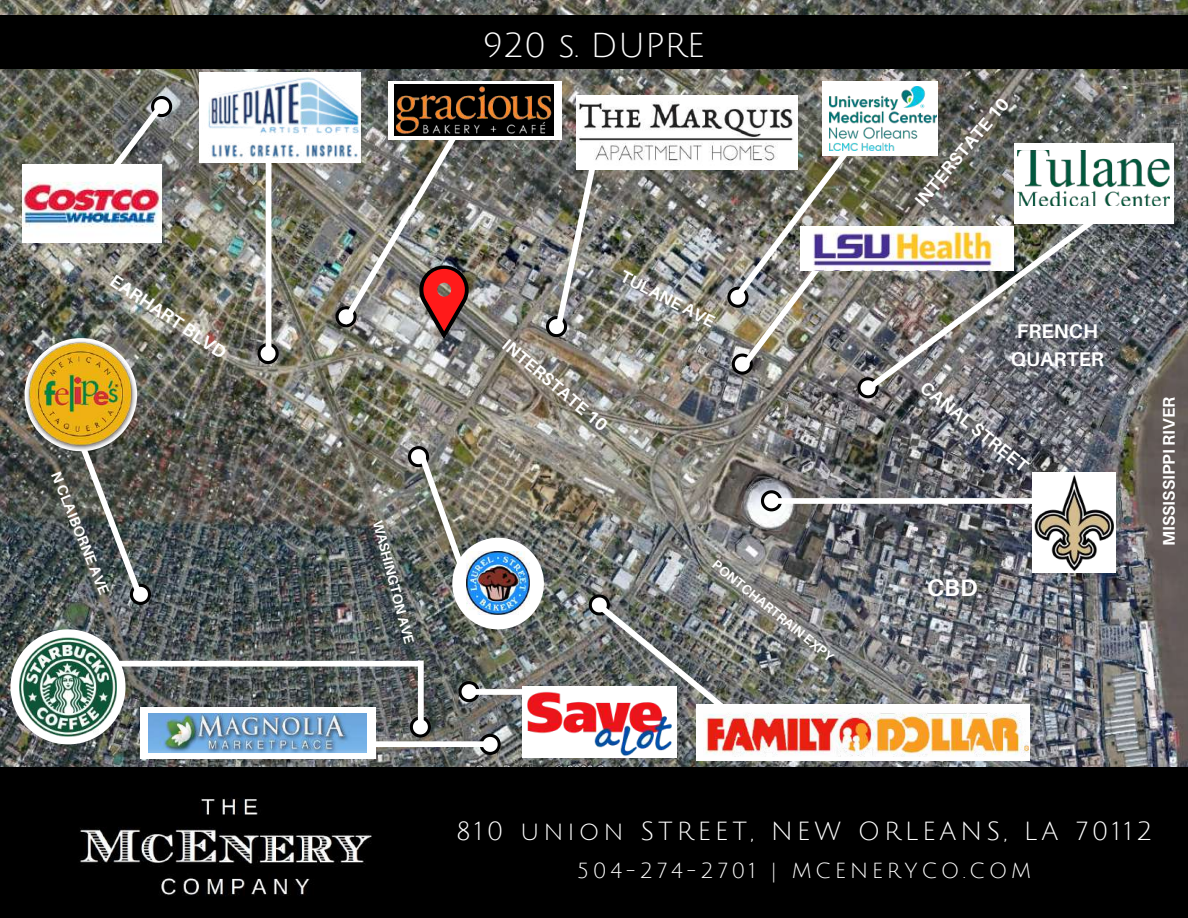
<style>
.page{position:relative;width:1188px;height:918px;background:#fff}
.page>*{position:absolute;margin:0;border:0;box-sizing:border-box;transform-origin:0 0}
.t1{font:33.75px "Julius Sans One";color:#fff}
.t2{font:25.5px "Julius Sans One";letter-spacing:.15em;color:#fff}
.t3{font:700 24px "Aileron";color:#fff}
.t4{font:21.3px "Julius Sans One";letter-spacing:.17em;color:#fff}
.t5{font:700 19.8px/27.3px "Aileron";color:#fff}
.t6{font:700 18px "Aileron";color:#fff}
.t7{font:700 17.4px "Aileron";color:#fff}
.t8{font:700 16.95px "Aileron";color:#fff}
.t9{font:700 16.8px "Aileron";color:#fff}
.t10{font:700 14.7px "Aileron";color:#fff}
.t11{font:700 13.95px "Aileron";color:#fff}
.t12{font:700 13.35px "Aileron";color:#fff}
</style>
<div class="page">
<img style="left:0;top:0;width:1188px;height:767px">
<div style="left:0;top:15px;width:1188px;height:54px;background:#000"></div>
<div style="left:0;top:767px;width:1188px;height:151px;background:#000"></div>
<img style="left:80px;top:798px;width:292px;height:98px">
<div style="left:1032px;top:473px;width:84px;height:100px;background:#fff"></div>
<img style="left:1101px;top:510px;width:12px;height:31px">
<img style="left:184px;top:72px;width:190px;height:24px">
<div style="left:823px;top:81px;width:115px;height:75px;background:#fff"></div>
<img style="left:848px;top:86px;width:77px;height:10px">
<svg style="left:388px;top:81px;width:174px;height:59px"></svg>
<div style="left:396px;top:85px;width:157px;height:11px;background:#000"></div>
<div style="left:140px;top:707px;width:235px;height:51px;background:#fff"></div>
<img style="left:522px;top:755px;width:155px;height:3px">
<div style="left:696px;top:705px;width:333px;height:56px;background:#fefefe"></div>
<div style="left:1014px;top:143px;width:160px;height:80px;background:#fff"></div>
<img style="left:1101px;top:158px;width:68px;height:48px">
<img style="left:11px;top:96px;width:1090px;height:659px">
<img style="left:800px;top:227px;width:214px;height:43px">
<p class="t6" style="left:119px;top:269px;width:137px;rotate:34deg">EARHART BLVD</p>
<p class="t10" style="left:64px;top:469px;width:132px;rotate:68deg">N CLAIBORNE AVE</p>
<h1 class="t1" style="left:483px;top:27px;width:224px">920 s. DUPRE</h1>
<p class="t11" style="left:386px;top:518px;width:128px;rotate:75deg">WASHINGTON AVE</p>
<p class="t7" style="left:512px;top:334px;width:133px;rotate:40deg">INTERSTATE 10</p>
<p class="t8" style="left:626px;top:266px;width:105px;rotate:27deg">TULANE AVE</p>
<p class="t12" style="left:719px;top:556px;width:153px;rotate:39deg">PONTCHARTRAIN EXPY</p>
<p class="t6" style="left:910px;top:197px;width:137px;rotate:-50deg">INTERSTATE 10</p>
<p class="t5" style="left:1011px;top:317px;width:94px">FRENCH<br>QUARTER</p>
<p class="t6" style="left:930px;top:376px;width:134px;rotate:39deg">CANAL STREET</p>
<h3 class="t3" style="left:927px;top:573px;width:52px">CBD</h3>
<p class="t9" style="left:1159px;top:546px;width:151px;rotate:-90deg">MISSISSIPPI RIVER</p>
<h2 class="t2" style="left:456px;top:818px;width:698px">810 union STREET, NEW ORLEANS, LA 70112</h2>
<p class="t4" style="left:577px;top:859px;width:455px">504-274-2701 | MCENERYCO.COM</p>
</div>
